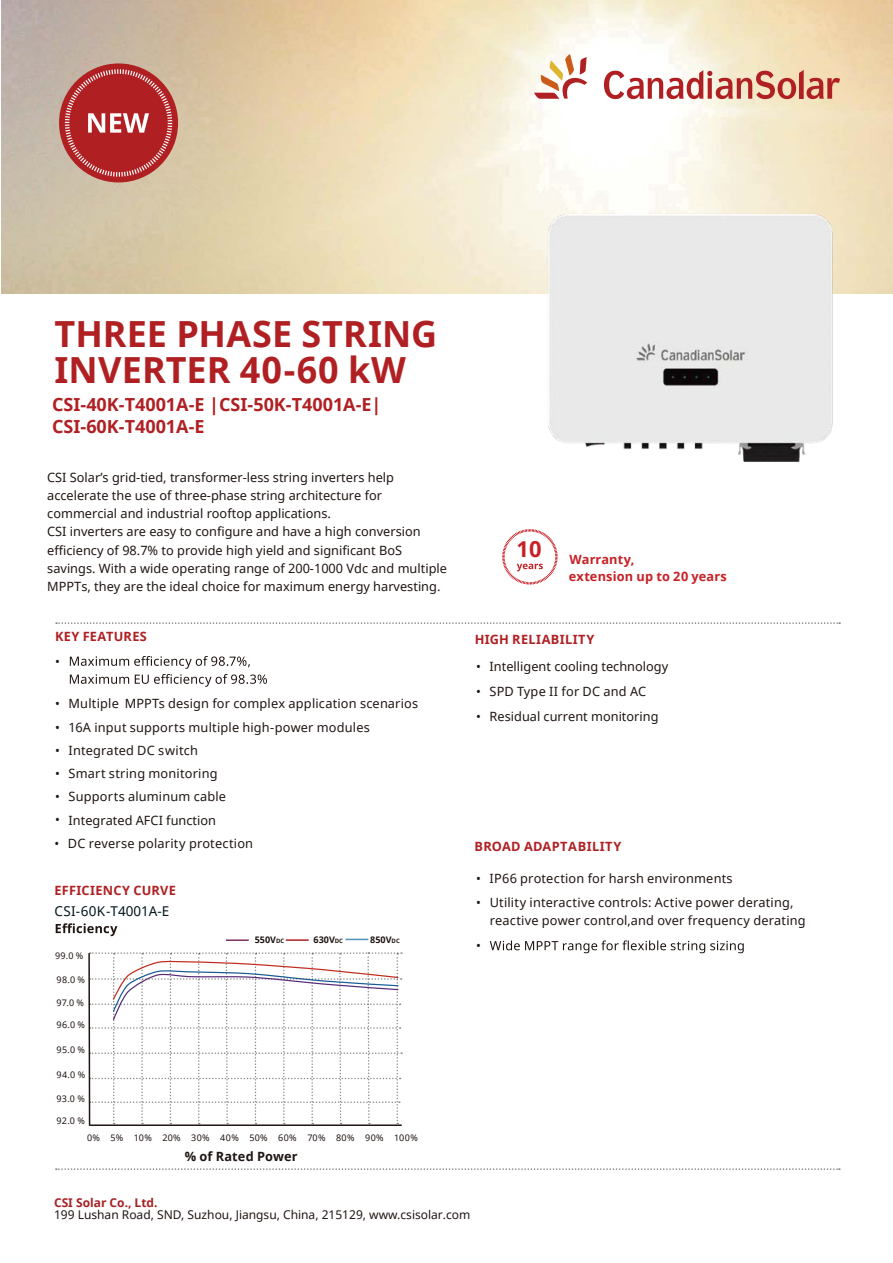
<style>
.page{position:relative;width:893px;height:1263px;background:#fff}
.page>*{position:absolute;margin:0;border:0;box-sizing:border-box;transform-origin:0 0}
.t1{font:700 36px/36px "Noto Sans";color:#b02023}
.t2{font:700 21.9px "Noto Sans";color:#c72025}
.t3{font:700 18px/21.6px "Noto Sans";color:#b02023}
.t4{font:13.5px "Noto Sans";color:#01161c}
.t5{font:12.75px/18px "Noto Sans";color:#1f1512}
.t6{font:700 12.75px "Noto Sans";letter-spacing:.025em;color:#b02023}
.t7{font:700 12.75px/17.1px "Noto Sans";letter-spacing:.01em;color:#c72025}
.t8{font:700 12.75px "Noto Sans";letter-spacing:.01em;color:#1f1512}
.t9{font:12px "Noto Sans";color:#1f1512}
.t10{font:700 12px "Noto Sans";color:#a62124}
.t11{font:9px "Noto Sans";letter-spacing:.035em;color:#1f1512}
.t12{font:700 9px "Noto Sans";color:#1f1512}
.s1{font-size:6px}
.s2{font-size:12px;color:#080103}
</style>
<div class="page">
<img style="left:1px;top:0;width:892px;height:294px">
<svg style="left:56px;top:1168px;width:784px;height:2px"></svg>
<svg style="left:534px;top:54px;width:53px;height:45px"></svg>
<svg style="left:604px;top:70px;width:236px;height:29px"></svg>
<svg style="left:56px;top:622px;width:784px;height:2px"></svg>
<hr style="left:226px;top:939px;width:23px;height:2px;background:#7c2f60">
<hr style="left:286px;top:939px;width:23px;height:2px;background:#b02023">
<svg style="left:345px;top:939px;width:23px;height:1px"></svg>
<svg style="left:88px;top:952px;width:314px;height:174px"></svg>
<svg style="left:70px;top:656px;width:197px;height:31px"></svg>
<svg style="left:490px;top:940px;width:254px;height:13px"></svg>
<img style="left:508px;top:194px;width:351px;height:268px">
<svg style="left:56px;top:923px;width:61px;height:13px"></svg>
<div style="left:59px;top:63px;width:119px;height:119px;background:#b02023;border-radius:50%"></div>
<svg style="left:65px;top:69px;width:107px;height:108px"></svg>
<svg style="left:502px;top:529px;width:56px;height:55px"></svg>
<h1 class="t1" style="left:55px;top:315px;width:384px">THREE PHASE STRING<br>INVERTER 40-60 kW</h1>
<h3 class="t3" style="left:52px;top:393px;width:331px">CSI-40K-T4001A-E |CSI-50K-T4001A-E|<br>CSI-60K-T4001A-E</h3>
<p class="t5" style="left:47px;top:468px;width:401px">CSI Solar’s grid-tied, transformer-less string inverters help accelerate the use of three-phase string architecture for commercial and industrial rooftop applications.<br>CSI inverters are easy to configure and have a high conversion efficiency of 98.7% to provide high yield and significant BoS savings. With a wide operating range of 200-1000 Vdc and multiple MPPTs, they are the ideal choice for maximum energy harvesting.</p>
<p class="t6" style="left:55px;top:627px;width:93px">KEY FEATURES</p>
<p class="t5" style="left:55px;top:652px;width:6px">•</p>
<p class="t5" style="left:55px;top:694px;width:365px">• Multiple MPPTs design for complex application scenarios</p>
<p class="t5" style="left:55px;top:718px;width:316px">• 16A input supports multiple high-power modules</p>
<p class="t5" style="left:55px;top:741px;width:144px">• Integrated DC switch</p>
<p class="t5" style="left:55px;top:764px;width:164px">• Smart string monitoring</p>
<p class="t5" style="left:55px;top:787px;width:173px">• Supports aluminum cable</p>
<p class="t5" style="left:55px;top:811px;width:162px">• Integrated AFCI function</p>
<p class="t5" style="left:54px;top:834px;width:200px">• DC reverse polarity protection</p>
<p class="t6" style="left:55px;top:881px;width:123px">EFFICIENCY CURVE</p>
<p class="t4" style="left:55px;top:902px;width:116px">CSI-60K-T4001A-E</p>
<p class="t11" style="left:55px;top:949px;width:30px">99.0 %</p>
<p class="t11" style="left:57px;top:973px;width:30px">98.0 %</p>
<p class="t11" style="left:57px;top:997px;width:29px">97.0 %</p>
<p class="t11" style="left:57px;top:1019px;width:30px">96.0 %</p>
<p class="t11" style="left:57px;top:1044px;width:30px">95.0 %</p>
<p class="t11" style="left:57px;top:1069px;width:30px">94.0 %</p>
<p class="t11" style="left:57px;top:1092px;width:30px">93.0 %</p>
<p class="t11" style="left:57px;top:1114px;width:30px">92.0 %</p>
<p class="t12" style="left:255px;top:933px;width:31px">550V<span class="s1">DC</span></p>
<p class="t12" style="left:314px;top:933px;width:31px">630V<span class="s1">DC</span></p>
<p class="t12" style="left:370px;top:933px;width:31px">850V<span class="s1">DC</span></p>
<p class="t11" style="left:87px;top:1131px;width:332px">0% 5% 10% 20% 30% 40% 50% 60% 70% 80% 90% 100%</p>
<p class="t8" style="left:185px;top:1147px;width:115px">% of Rated Power</p>
<h2 class="t2" style="left:516px;top:534px;width:27px">10</h2>
<p class="t7" style="left:569px;top:550px;width:159px">Warranty,<br>extension up to 20 years</p>
<p class="t6" style="left:475px;top:630px;width:121px">HIGH RELIABILITY</p>
<p class="t5" style="left:476px;top:657px;width:194px">• Intelligent cooling technology</p>
<p class="t5" style="left:476px;top:682px;width:172px">• SPD Type II for DC and AC</p>
<p class="t5" style="left:476px;top:707px;width:184px">• Residual current monitoring</p>
<p class="t6" style="left:475px;top:837px;width:148px">BROAD ADAPTABILITY</p>
<p class="t5" style="left:476px;top:869px;width:258px">• IP66 protection for harsh environments</p>
<p class="t5" style="left:490px;top:893px;width:318px;text-indent:-14px">• Utility interactive controls: Active power derating, reactive power control<span class="s2">,</span>and over frequency derating</p>
<p class="t5" style="left:476px;top:936px;width:6px">•</p>
<p class="t10" style="left:54px;top:1194px;width:105px">CSI Solar Co., Ltd.</p>
<p class="t9" style="left:54px;top:1206px;width:418px">199 Lushan Road, SND, Suzhou, Jiangsu, China, 215129, www.csisolar.com</p>
</div>
